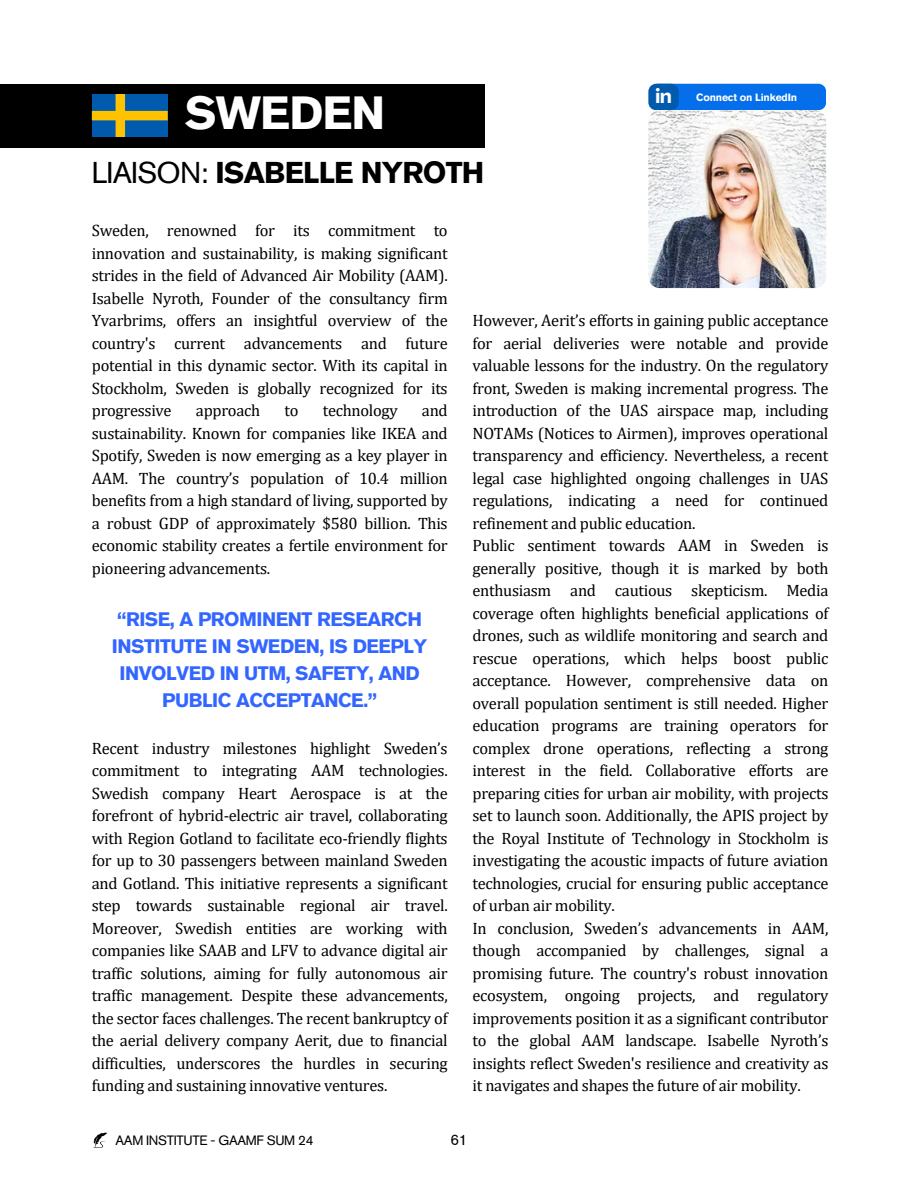
<style>
.page{position:relative;width:918px;height:1188px;background:#fff}
.page>*{position:absolute;margin:0;border:0;box-sizing:border-box;transform-origin:0 0}
.t1{font:700 46.35px "Akzidenz Grotesk Pro";letter-spacing:-.02em;color:#fff}
.t2{font:700 30px "Akzidenz Grotesk Pro";letter-spacing:-.025em;color:#000001}
.t3{font:700 19.8px "Agrandir";color:#fff}
.t4{font:700 19.5px/27px "Akzidenz Grotesk Pro";letter-spacing:-.025em;color:#36f;text-align:center}
.t5{font:16.5px/22.5px "Cambria";letter-spacing:-.02em;color:#000001;text-align:justify}
.t6{font:15px "Akzidenz Grotesk Pro";color:#000001}
.t7{font:13.5px "Akzidenz Grotesk Pro";letter-spacing:-.025em;color:#000001}
.t8{font:700 10.5px "Akzidenz Grotesk Pro";letter-spacing:-.02em;color:#fff}
.s1{font-weight:400}
</style>
<div class="page">
<div style="left:0;top:84px;width:484px;height:64px;background:#000001"></div>
<img style="left:648px;top:110px;width:178px;height:178px;border-radius:11px">
<div style="left:651px;top:84px;width:175px;height:26px;background:#056feb;border-radius:8px"></div>
<div style="left:648px;top:84px;width:31px;height:26px;background:#005aad;border-radius:8px"></div>
<svg style="left:92px;top:95px;width:75px;height:41px;background:#537c74"></svg>
<img style="left:93px;top:1132px;width:15px;height:16px">
<h1 class="t1" style="left:185px;top:94px;width:202px">SWEDEN</h1>
<h2 class="t2" style="left:92px;top:161px;width:394px"><span class="s1">LIAISON:</span> ISABELLE NYROTH</h2>
<h3 class="t3" style="left:656px;top:88px;width:17px">in</h3>
<h5 class="t8" style="left:696px;top:93px;width:103px">Connect on LinkedIn</h5>
<h4 class="t5" style="left:92px;top:219px;width:357px">Sweden, renowned for its commitment to innovation and sustainability, is making significant strides in the field of Advanced Air Mobility (AAM).<br>Isabelle Nyroth, Founder of the consultancy firm Yvarbrims, offers an insightful overview of the country's current advancements and future potential in this dynamic sector. With its capital in Stockholm, Sweden is globally recognized for its progressive</h4>
<h4 class="t5" style="left:92px;top:399px;width:357px;text-indent:330px">and sustainability. Known for companies like IKEA and Spotify, Sweden is now emerging as a key player in AAM. The country’s population of 10.4 million benefits from a high standard of living, supported by a robust GDP of approximately $580 billion. This economic stability creates a fertile environment for pioneering advancements.</h4>
<h4 class="t5" style="left:196px;top:399px;width:66px">approach</h4>
<h4 class="t5" style="left:284px;top:399px;width:16px">to</h4>
<h4 class="t5" style="left:323px;top:399px;width:76px">technology</h4>
<p class="t4" style="left:112px;top:607px;width:317px">“RISE, A PROMINENT RESEARCH<br>INSTITUTE IN SWEDEN, IS DEEPLY<br>INVOLVED IN UTM, SAFETY, AND<br>PUBLIC ACCEPTANCE.”</p>
<p class="t5" style="left:92px;top:736px;width:357px">Recent industry milestones highlight Sweden’s commitment to integrating AAM technologies.<br>Swedish company Heart Aerospace is at the forefront of hybrid-electric air travel, collaborating with Region Gotland to facilitate eco-friendly flights for up to 30 passengers between mainland Sweden and Gotland. This initiative represents a significant step towards sustainable regional air travel.<br>Moreover, Swedish entities are working with companies like SAAB and LFV to advance digital air traffic solutions, aiming for fully autonomous air traffic management. Despite these advancements, the sector faces challenges. The recent bankruptcy of the aerial delivery company Aerit, due to financial difficulties, underscores the hurdles in securing funding and sustaining innovative ventures.</p>
<p class="t5" style="left:472px;top:309px;width:357px;text-align:left">However, Aerit’s efforts in gaining public acceptance for aerial deliveries were notable and provide valuable lessons for the industry. On the regulatory front, Sweden is making incremental progress. The introduction of the UAS airspace map, including NOTAMs (Notices to Airmen), improves operational transparency and efficiency. Nevertheless, a recent legal case highlighted ongoing challenges in UAS regulations, indicating a need for continued refinement and public education.<br>Public sentiment towards AAM in Sweden is generally positive, though it is marked by both enthusiasm and cautious skepticism. Media coverage often highlights beneficial applications of drones, such as wildlife monitoring and search and rescue operations, which helps boost public acceptance. However, comprehensive data on overall population sentiment is still needed. Higher education programs are training operators for complex drone operations, reflecting a strong interest in the field. Collaborative efforts are preparing cities for urban air mobility, with projects set to launch soon. Additionally, the APIS project by the Royal Institute of Technology in Stockholm is investigating the acoustic impacts of future aviation technologies, crucial for ensuring public acceptance of urban air mobility.<br>In conclusion, Sweden’s advancements in AAM, though accompanied by challenges, signal a promising future. The country's robust innovation ecosystem, ongoing projects, and regulatory improvements position it as a significant contributor to the global AAM landscape. Isabelle Nyroth’s insights reflect Sweden's resilience and creativity as it navigates and shapes the future of air mobility.</p>
<p class="t7" style="left:116px;top:1135px;width:200px">AAM INSTITUTE - GAAMF SUM 24</p>
<h5 class="t6" style="left:450px;top:1134px;width:19px">61</h5>
</div>
